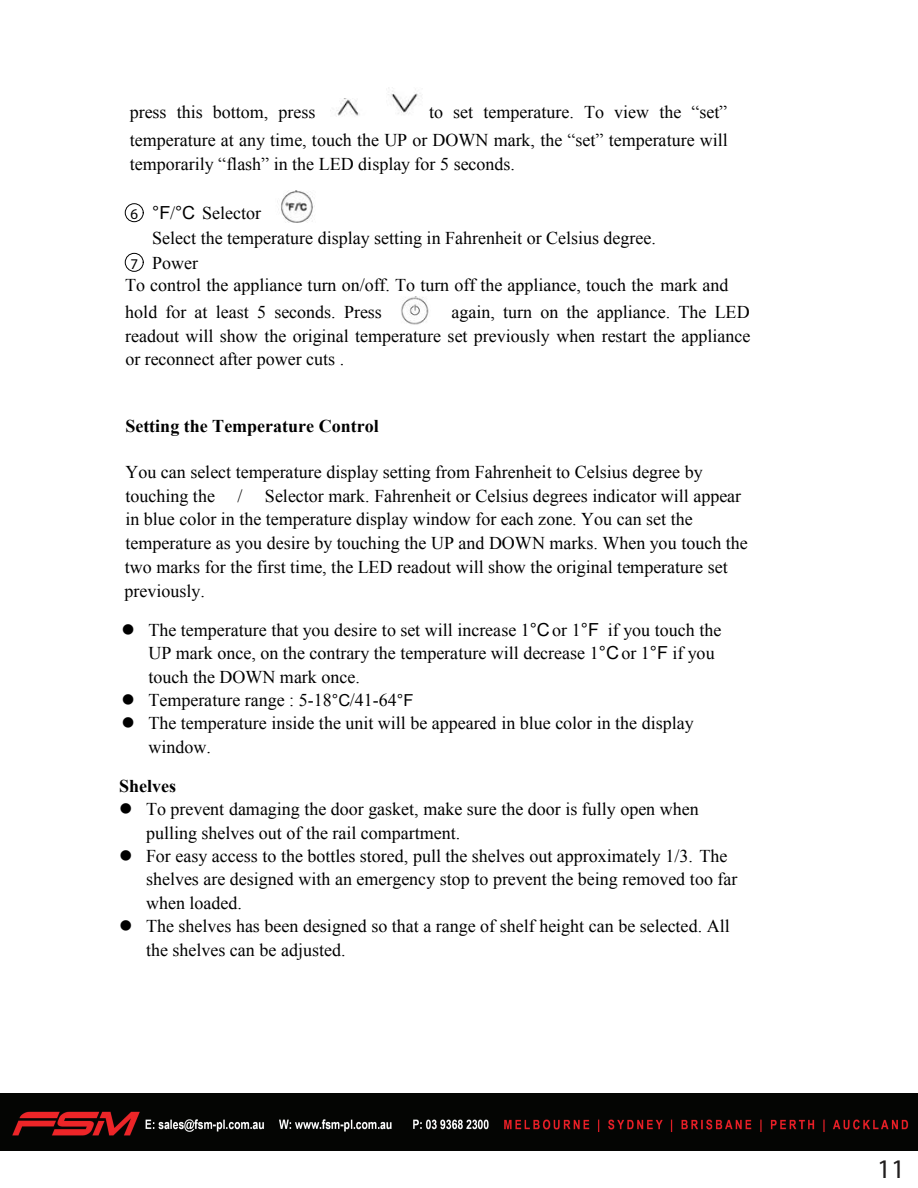
<style>
.page{position:relative;width:918px;height:1188px;background:#fff}
.page>*{position:absolute;margin:0;border:0;box-sizing:border-box;transform-origin:0 0}
.t1{font:27px "Myriad Pro";color:#211e1e;scale:.9 1}
.t2{font:18px/23.4px "Times New Roman";color:#000}
.t3{font:700 18px "Times New Roman";color:#000}
.s1{font-family:"Myriad Pro";font-size:14.85px}
.s2{font-family:"Arial"}
.s3{font-family:"Arial";font-size:16.5px}
</style>
<div class="page">
<img style="left:330px;top:99px;width:30px;height:18px">
<img style="left:388px;top:91px;width:31px;height:23px">
<div style="left:125px;top:204px;width:18px;height:18px;border:1px solid #000;border-radius:50%"></div>
<img style="left:277px;top:190px;width:38px;height:33px">
<div style="left:125px;top:253px;width:18px;height:18px;border:1px solid #000;border-radius:50%"></div>
<img style="left:401px;top:297px;width:28px;height:28px">
<img style="left:0;top:1094px;width:918px;height:57px">
<p class="t2" style="left:130px;top:98px;width:600px;line-height:28.2px;text-align:right">to set temperature. To view the “set”<br>temperature at any time, touch the UP or DOWN mark, the “set” temperature will</p>
<p class="t2" style="left:130px;top:152px;width:387px">temporarily “flash” in the LED display for 5 seconds.</p>
<p class="t2" style="left:130px;top:201px;width:132px"><span class="s1">6</span> <span class="s2">°F</span>/<span class="s2">°C</span> Selector</p>
<p class="t2" style="left:152px;top:226px;width:505px">Select the temperature display setting in Fahrenheit or Celsius degree.</p>
<p class="t2" style="left:130px;top:251px;width:69px"><span class="s1">7</span> Power</p>
<p class="t2" style="left:125px;top:273px;width:605px">To control the appliance turn on/off. To turn off the appliance, touch the mark and</p>
<p class="t2" style="left:125px;top:300px;width:258px">hold for at least 5 seconds. Press</p>
<p class="t2" style="left:130px;top:100px;width:187px">press this bottom, press</p>
<p class="t2" style="left:125px;top:300px;width:627px;text-align:justify;text-indent:326px">again, turn on the appliance. The LED readout will show the original temperature set previously when restart the appliance or reconnect after power cuts .</p>
<p class="t3" style="left:125px;top:413px;width:255px">Setting the Temperature Control</p>
<p class="t2" style="left:125px;top:460px;width:579px">You can select temperature display setting from Fahrenheit to Celsius degree by touching the /</p>
<p class="t2" style="left:125px;top:484px;width:625px;text-indent:140px">Selector mark. Fahrenheit or Celsius degrees indicator will appear in blue color in the temperature display window for each zone. You can set the temperature as you desire by touching the UP and DOWN marks. When you touch the two marks for the first time, the LED readout will show the original temperature set previously.</p>
<p class="t2" style="left:149px;top:618px;width:574px">The temperature that you desire to set will increase 1<span class="s2">°C</span>or 1<span class="s2">°F</span> if you touch the UP mark once, on the contrary the temperature will decrease 1<span class="s2">°C</span>or 1<span class="s2">°F</span> if you touch the DOWN mark once.<br>Temperature range : 5-18<span class="s3">°C</span>/41-64<span class="s3">°F<br></span>The temperature inside the unit will be appeared in blue color in the display window.</p>
<p class="t3" style="left:119px;top:773px;width:59px">Shelves</p>
<p class="t2" style="left:146px;top:797px;width:593px">To prevent damaging the door gasket, make sure the door is fully open when pulling shelves out of the rail compartment.<br>For easy access to the bottles stored, pull the shelves out approximately 1/3. The shelves are designed with an emergency stop to prevent the being removed too far when loaded.<br>The shelves has been designed so that a range of shelf height can be selected. All the shelves can be adjusted.</p>
<h1 class="t1" style="left:877px;top:1152px;width:32px">01 1</h1>
</div>
